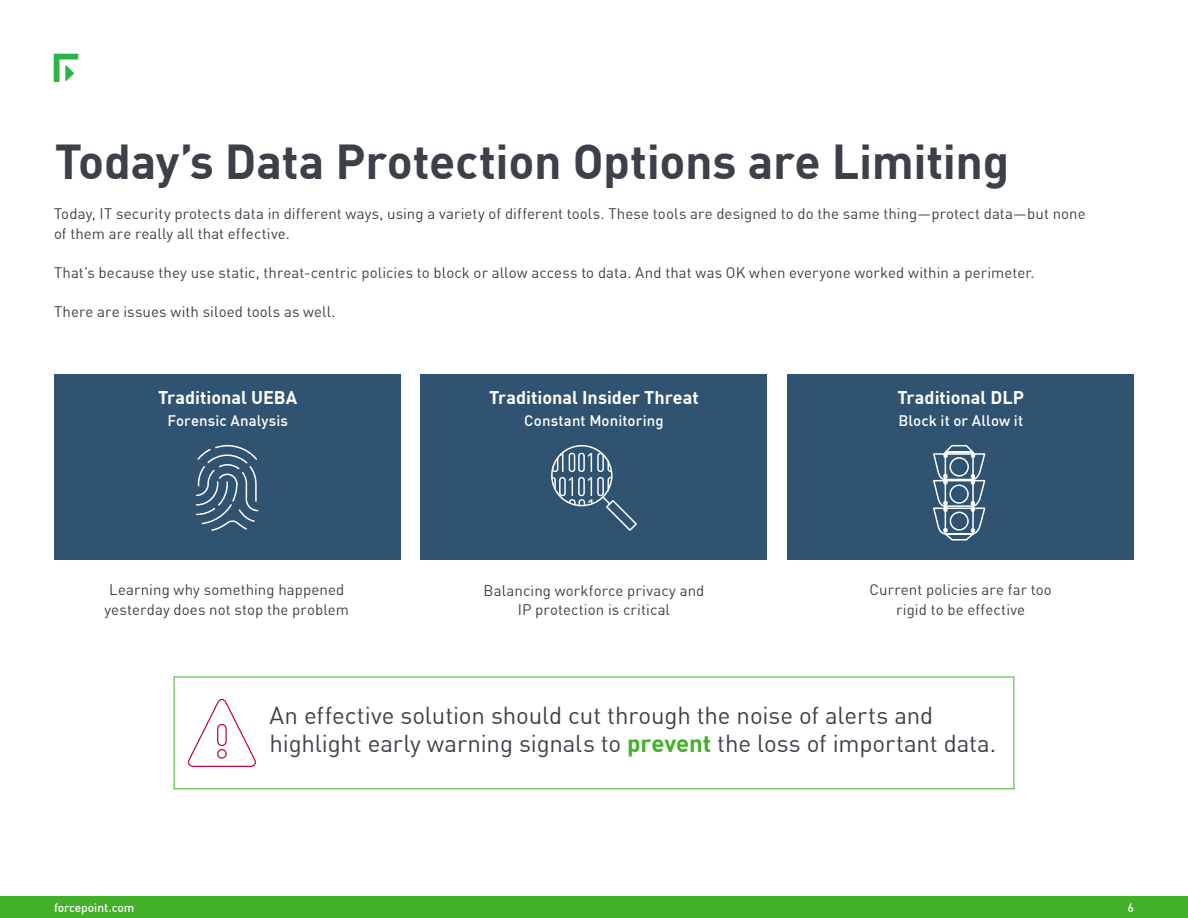
<style>
.page{position:relative;width:1188px;height:918px;background:#fff}
.page>*{position:absolute;margin:0;border:0;box-sizing:border-box;transform-origin:0 0}
.t1{font:700 48px "DIN Offc Pro";letter-spacing:-.01em;color:#3c4149}
.t2{font:24px/28.5px "DIN Offc Pro";letter-spacing:-.005em;color:#3c4149}
.t3{font:700 18px "DIN Offc Pro";color:#fff}
.t4{font:15px/19.5px "DIN Offc Pro";letter-spacing:.005em;color:#3c4149;text-align:center}
.t5{font:500 15px "DIN Offc Pro";letter-spacing:.01em;color:#fff}
.t6{font:500 12px "DIN Offc Pro";color:#fff}
.s1{font-weight:700;color:#43b02a}
</style>
<div class="page">
<div style="left:0;top:896px;width:1188px;height:22px;background:#43b02a"></div>
<svg style="left:54px;top:54px;width:24px;height:28px"></svg>
<div style="left:421px;top:374px;width:346px;height:186px;background:#2f5370"></div>
<div style="left:54px;top:374px;width:346px;height:186px;background:#2f5370"></div>
<div style="left:788px;top:374px;width:346px;height:186px;background:#2f5370"></div>
<svg style="left:933px;top:444px;width:53px;height:97px"></svg>
<svg style="left:196px;top:445px;width:63px;height:86px"></svg>
<svg style="left:551px;top:445px;width:86px;height:86px"></svg>
<svg style="left:188px;top:698px;width:68px;height:69px"></svg>
<h1 class="t1" style="left:55px;top:124px;width:956px">Today’s Data Protection Options are Limiting</h1>
<p class="t4" style="left:54px;top:203px;width:1033px;text-align:left">Today, IT security protects data in different ways, using a variety of different tools. These tools are designed to do the same thing—protect data—but none of them are really all that effective.</p>
<p class="t4" style="left:54px;top:261px;width:982px">That’s because they use static, threat-centric policies to block or allow access to data. And that was OK when everyone worked within a perimeter.</p>
<p class="t4" style="left:54px;top:300px;width:283px">There are issues with siloed tools as well.</p>
<p class="t3" style="left:158px;top:383px;width:141px">Traditional UEBA</p>
<p class="t5" style="left:167px;top:409px;width:122px">Forensic Analysis</p>
<p class="t3" style="left:489px;top:383px;width:211px">Traditional Insider Threat</p>
<p class="t5" style="left:524px;top:409px;width:141px">Constant Monitoring</p>
<p class="t3" style="left:897px;top:383px;width:128px">Traditional DLP</p>
<p class="t5" style="left:898px;top:409px;width:126px">Block it or Allow it</p>
<p class="t4" style="left:104px;top:579px;width:246px">Learning why something happened yesterday does not stop the problem</p>
<p class="t4" style="left:484px;top:579px;width:222px">Balancing workforce privacy and<br>IP protection is critical</p>
<p class="t4" style="left:870px;top:579px;width:184px">Current policies are far too rigid to be effective</p>
<h2 class="t2" style="left:270px;top:699px;width:728px">An effective solution should cut through the noise of alerts and highlight early warning signals to <span class="s1">prevent</span> the loss of important data.</h2>
<p class="t6" style="left:54px;top:898px;width:82px">forcepoint.com</p>
<p class="t6" style="left:1128px;top:898px;width:8px">6</p>
</div>
